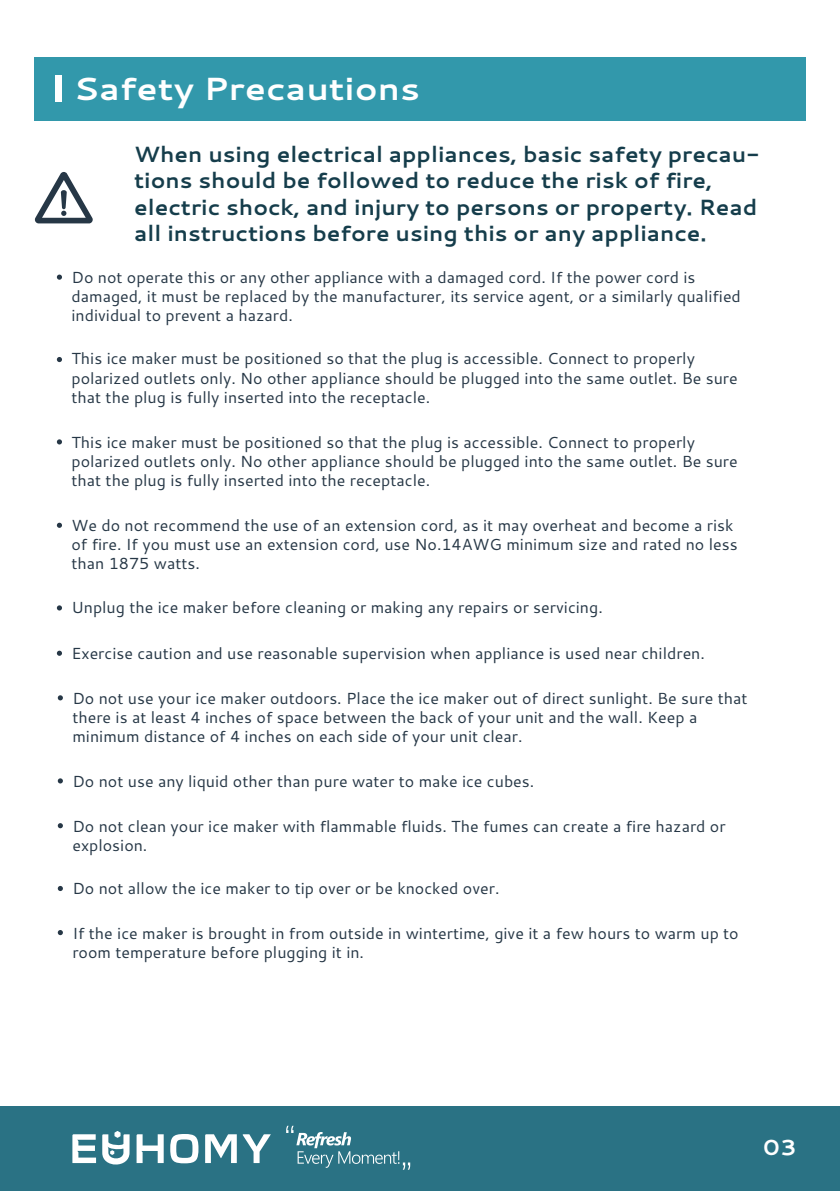
<style>
.page{position:relative;width:840px;height:1191px;background:#fff}
.page>*{position:absolute;margin:0;border:0;box-sizing:border-box;transform-origin:0 0}
.t1{font:700 32px "Cantarell";color:#fff;scale:1.07 1}
.t2{font:700 22px/26.4px "Cantarell";color:#153d4b}
.t3{font:700 21.8px "Cantarell";color:#fff;scale:1.07 1}
.t4{font:16px/19.2px "Cantarell";color:#263746}
</style>
<div class="page">
<div style="left:0;top:1106px;width:839px;height:85px;background:#2a7284"></div>
<svg style="left:72px;top:1131px;width:199px;height:34px"></svg>
<svg style="left:286px;top:1125px;width:124px;height:44px"></svg>
<div style="left:34px;top:57px;width:771px;height:64px;background:#3298ab"></div>
<svg style="left:35px;top:172px;width:58px;height:51px"></svg>
<div style="left:55px;top:75px;width:6px;height:27px;background:#fff"></div>
<svg style="left:57px;top:274px;width:5px;height:6px"></svg>
<svg style="left:57px;top:357px;width:5px;height:5px"></svg>
<svg style="left:57px;top:439px;width:5px;height:5px"></svg>
<svg style="left:57px;top:523px;width:5px;height:5px"></svg>
<svg style="left:57px;top:605px;width:5px;height:5px"></svg>
<svg style="left:57px;top:650px;width:5px;height:6px"></svg>
<svg style="left:58px;top:695px;width:5px;height:5px"></svg>
<svg style="left:58px;top:778px;width:5px;height:5px"></svg>
<svg style="left:58px;top:823px;width:5px;height:5px"></svg>
<svg style="left:58px;top:886px;width:5px;height:5px"></svg>
<svg style="left:58px;top:930px;width:5px;height:5px"></svg>
<h1 class="t1" style="left:74px;top:66px;width:325px">Safety Precautions</h1>
<h2 class="t2" style="left:134px;top:140px;width:626px">When using electrical appliances, basic safety precau&shy;tions should be followed to reduce the risk of fire, electric shock, and injury to persons or property. Read all instructions before using this or any appliance.</h2>
<p class="t4" style="left:71px;top:267px;width:670px">Do not operate this or any other appliance with a damaged cord. If the power cord is damaged, it must be replaced by the manufacturer, its service agent, or a similarly qualified individual to prevent a hazard.</p>
<p class="t4" style="left:71px;top:348px;width:667px">This ice maker must be positioned so that the plug is accessible. Connect to properly polarized outlets only. No other appliance should be plugged into the same outlet. Be sure that the plug is fully inserted into the receptacle.</p>
<p class="t4" style="left:71px;top:432px;width:667px">This ice maker must be positioned so that the plug is accessible. Connect to properly polarized outlets only. No other appliance should be plugged into the same outlet. Be sure that the plug is fully inserted into the receptacle.</p>
<p class="t4" style="left:71px;top:515px;width:667px">We do not recommend the use of an extension cord, as it may overheat and become a risk of fire. If you must use an extension cord, use No.14AWG minimum size and rated no less than 1875 watts.</p>
<p class="t4" style="left:71px;top:597px;width:532px">Unplug the ice maker before cleaning or making any repairs or servicing.</p>
<p class="t4" style="left:71px;top:643px;width:634px">Exercise caution and use reasonable supervision when appliance is used near children.</p>
<p class="t4" style="left:72px;top:688px;width:676px">Do not use your ice maker outdoors. Place the ice maker out of direct sunlight. Be sure that there is at least 4 inches of space between the back of your unit and the wall. Keep a minimum distance of 4 inches on each side of your unit clear.</p>
<p class="t4" style="left:72px;top:771px;width:463px">Do not use any liquid other than pure water to make ice cubes.</p>
<p class="t4" style="left:72px;top:816px;width:654px">Do not clean your ice maker with flammable fluids. The fumes can create a fire hazard or explosion.</p>
<p class="t4" style="left:72px;top:878px;width:428px">Do not allow the ice maker to tip over or be knocked over.</p>
<p class="t4" style="left:72px;top:922px;width:667px">If the ice maker is brought in from outside in wintertime, give it a few hours to warm up to room temperature before plugging it in.</p>
<h3 class="t3" style="left:762px;top:1132px;width:33px">03</h3>
</div>
